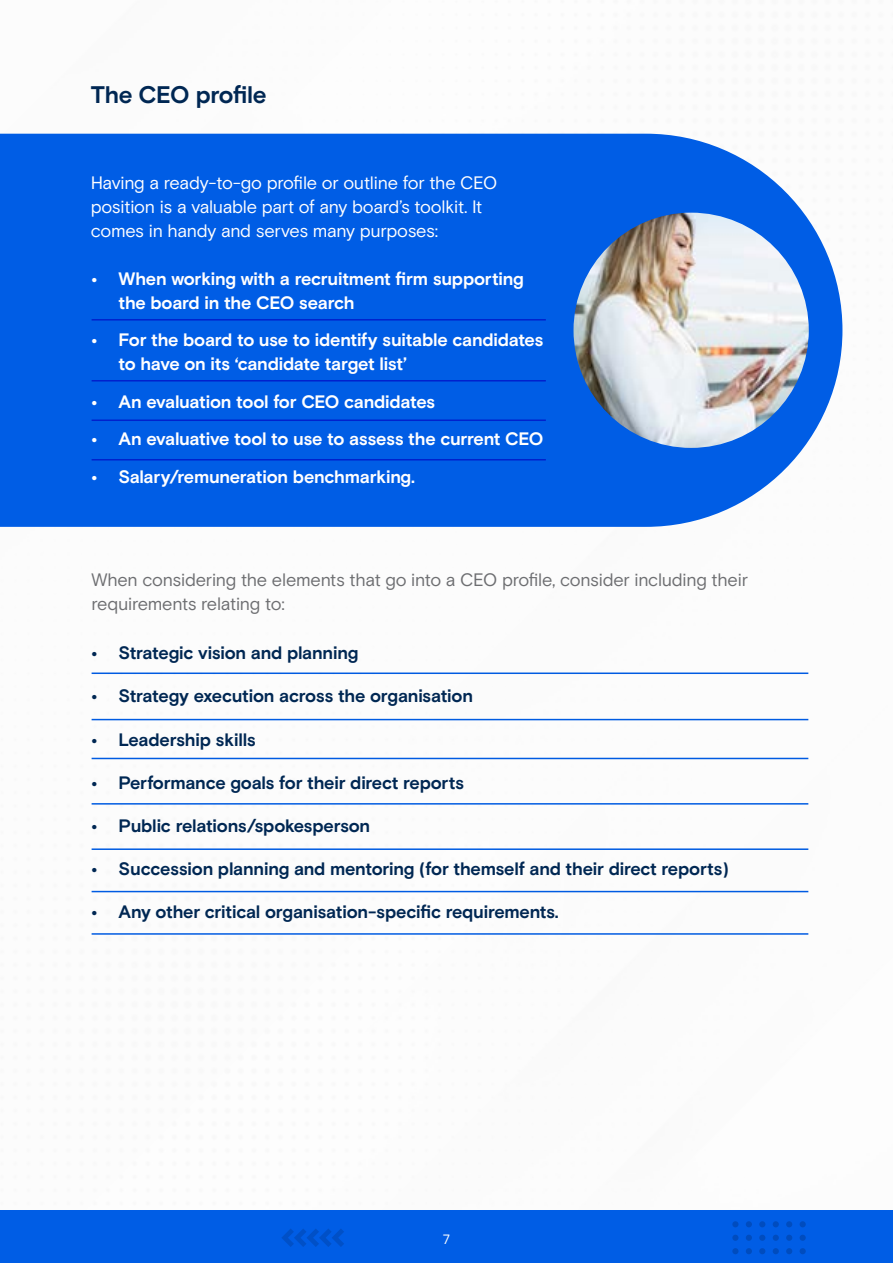
<style>
.page{position:relative;width:893px;height:1263px;background:#fff}
.page>*{position:absolute;margin:0;border:0;box-sizing:border-box;transform-origin:0 0}
.t1{font:700 24px "Basis Grotesque Pro";letter-spacing:-.02em;color:#002753}
.t2{font:700 18px "Basis Grotesque Pro";letter-spacing:-.01em;color:#002753}
.t3{font:700 18px/24px "Basis Grotesque Pro";letter-spacing:-.015em;color:#fff}
.t4{font:18px/24px "Basis Grotesque Pro";letter-spacing:-.02em;color:#fff}
.t5{font:18px/24px "Basis Grotesque Pro";letter-spacing:-.015em;color:#6d6e71}
.t6{font:13.5px "Basis Grotesque Pro";color:#fff}
</style>
<div class="page">
<img style="left:0;top:133px;width:843px;height:802px">
<div style="left:0;top:1210px;width:893px;height:53px;background:#005de5"></div>
<svg style="left:800px;top:1248px;width:6px;height:6px"></svg>
<svg style="left:786px;top:1248px;width:6px;height:6px"></svg>
<svg style="left:773px;top:1248px;width:6px;height:6px"></svg>
<svg style="left:759px;top:1248px;width:6px;height:6px"></svg>
<svg style="left:746px;top:1248px;width:6px;height:6px"></svg>
<svg style="left:732px;top:1248px;width:6px;height:6px"></svg>
<svg style="left:800px;top:1235px;width:6px;height:6px"></svg>
<svg style="left:786px;top:1235px;width:6px;height:6px"></svg>
<svg style="left:773px;top:1235px;width:6px;height:6px"></svg>
<svg style="left:759px;top:1235px;width:6px;height:6px"></svg>
<svg style="left:746px;top:1235px;width:6px;height:6px"></svg>
<svg style="left:732px;top:1235px;width:6px;height:6px"></svg>
<svg style="left:800px;top:1221px;width:6px;height:6px"></svg>
<svg style="left:786px;top:1221px;width:6px;height:6px"></svg>
<svg style="left:773px;top:1221px;width:6px;height:6px"></svg>
<svg style="left:759px;top:1221px;width:6px;height:6px"></svg>
<svg style="left:746px;top:1221px;width:6px;height:6px"></svg>
<svg style="left:732px;top:1221px;width:6px;height:6px"></svg>
<svg style="left:282px;top:1229px;width:62px;height:18px"></svg>
<hr style="left:92px;top:672px;width:716px;height:2px;background:#005de5">
<hr style="left:92px;top:719px;width:716px;height:1px;background:#005de5">
<hr style="left:92px;top:758px;width:716px;height:1px;background:#005de5">
<hr style="left:92px;top:803px;width:716px;height:1px;background:#005de5">
<hr style="left:92px;top:848px;width:716px;height:2px;background:#005de5">
<hr style="left:92px;top:891px;width:716px;height:1px;background:#005de5">
<hr style="left:92px;top:933px;width:716px;height:2px;background:#005de5">
<div style="left:0;top:134px;width:842px;height:393px;background:#005de5"></div>
<img style="left:573px;top:213px;width:236px;height:235px;border-radius:118px">
<hr style="left:92px;top:319px;width:454px;height:2px;background:#005de5">
<hr style="left:92px;top:380px;width:454px;height:1px;background:#005de5">
<hr style="left:92px;top:419px;width:454px;height:2px;background:#005de5">
<hr style="left:92px;top:459px;width:454px;height:1px;background:#005de5">
<h1 class="t1" style="left:91px;top:81px;width:177px">The CEO profile</h1>
<p class="t4" style="left:91px;top:171px;width:408px">Having a ready-to-go profile or outline for the CEO position is a valuable part of any board’s toolkit. It comes in handy and serves many purposes:</p>
<p class="t3" style="left:119px;top:267px;width:407px;text-indent:-27px">• When working with a recruitment firm supporting the board in the CEO search</p>
<p class="t3" style="left:119px;top:329px;width:426px;text-indent:-27px">• For the board to use to identify suitable candidates to have on its ‘candidate target list’</p>
<p class="t3" style="left:92px;top:390px;width:345px">• An evaluation tool for CEO candidates</p>
<p class="t3" style="left:92px;top:428px;width:453px">• An evaluative tool to use to assess the current CEO</p>
<p class="t3" style="left:92px;top:465px;width:325px">• Salary/remuneration benchmarking.</p>
<p class="t5" style="left:92px;top:568px;width:658px">When considering the elements that go into a CEO profile, consider including their requirements relating to:</p>
<p class="t2" style="left:92px;top:642px;width:268px">• Strategic vision and planning</p>
<p class="t2" style="left:92px;top:685px;width:383px">• Strategy execution across the organisation</p>
<p class="t2" style="left:92px;top:729px;width:166px">• Leadership skills</p>
<p class="t2" style="left:92px;top:772px;width:374px">• Performance goals for their direct reports</p>
<p class="t2" style="left:92px;top:815px;width:280px">• Public relations/spokesperson</p>
<p class="t2" style="left:92px;top:858px;width:639px">• Succession planning and mentoring (for themself and their direct reports)</p>
<p class="t2" style="left:92px;top:901px;width:469px">• Any other critical organisation-specific requirements.</p>
<p class="t6" style="left:443px;top:1232px;width:9px">7</p>
</div>
